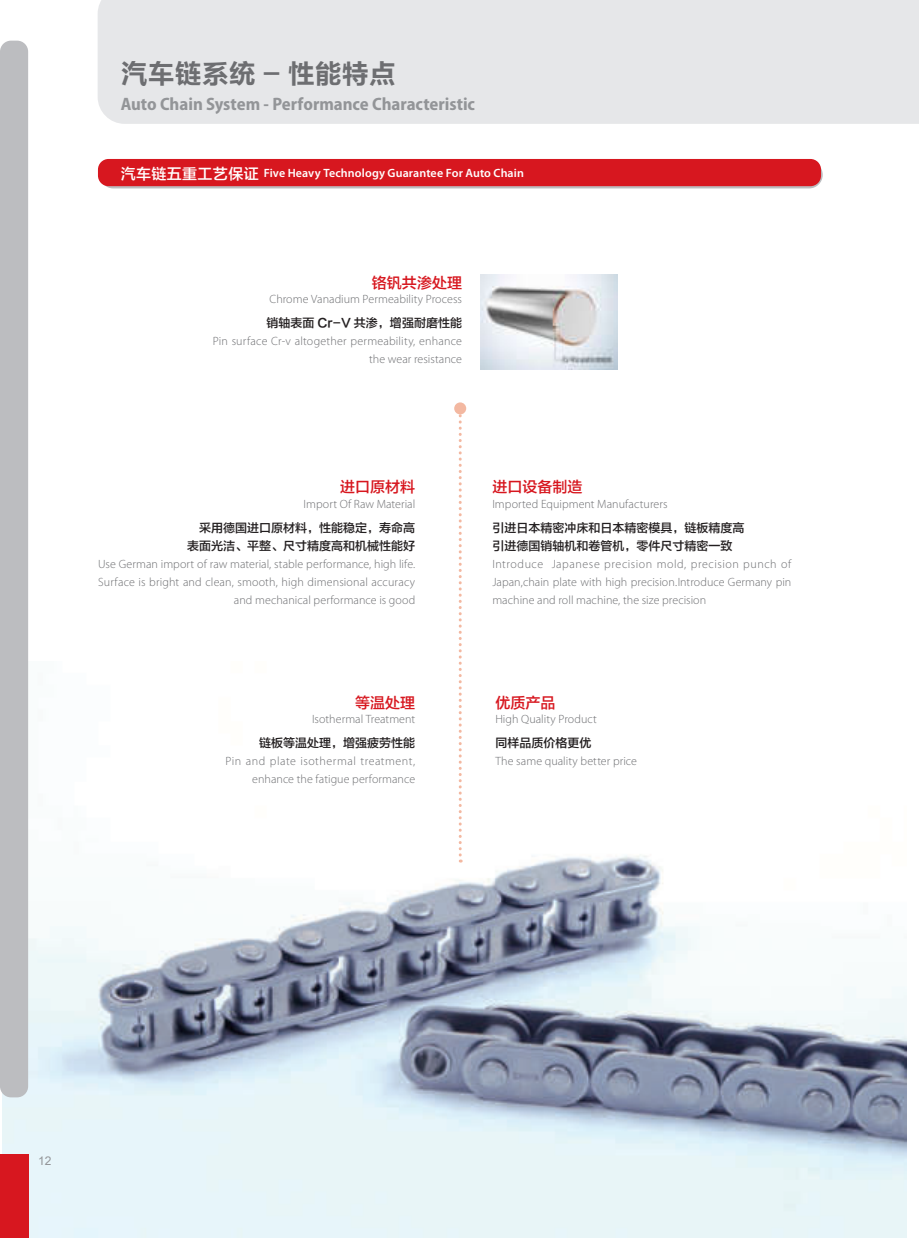
<style>
.page{position:relative;width:919px;height:1238px;background:#fff}
.page>*{position:absolute;margin:0;border:0;box-sizing:border-box;transform-origin:0 0}
.t1{font:27px "FZLTCHK GBK1 0";color:#6d6e71}
.t2{font:700 semi-condensed 18px "Myriad Pro";color:#939598}
.t3{font:15px "FZLTZHK GBK1 0";color:#d7171f}
.t4{font:300 12px/18px "Myriad Pro";letter-spacing:.01em;color:#6d6e71;text-align:right}
.t5{font:12px/18px "FZLTZHK GBK1 0";color:#231f20;text-align:right}
.t6{font:300 12px/18px "Myriad Pro";letter-spacing:.035em;color:#6d6e71;text-align:right}
.t7{font:600 12px "Myriad Pro";letter-spacing:.01em;color:#fff}
.t8{font:12px "Arial";color:#939598}
.s1{font-family:"FZLTZHK GBK1 0";font-weight:400;font-size:15px}
.s2{font-family:"Adobe Song Std"}
</style>
<div class="page">
<div style="left:98px;top:0;width:820px;height:124px;background:#e6e7e9"></div>
<img style="left:2px;top:662px;width:904px;height:575px">
<div style="left:100px;top:161px;width:722px;height:27px;background:#c19da1;border-radius:14px"></div>
<div style="left:98px;top:159px;width:723px;height:27px;background:#d7171f;border-radius:11px"></div>
<div style="left:0;top:1154px;width:28px;height:83px;background:#d7171f"></div>
<div style="left:0;top:41px;width:28px;height:1056px;background:#bcbdc0;border-radius:11px"></div>
<img style="left:480px;top:275px;width:137px;height:94px">
<svg style="left:458px;top:414px;width:3px;height:448px"></svg>
<div style="left:454px;top:402px;width:12px;height:12px;background:#f3b8a1;border-radius:50%"></div>
<h1 class="t1" style="left:121px;top:59px;width:276px">汽车链系统 - 性能特点</h1>
<h2 class="t2" style="left:121px;top:97px;width:356px">Auto Chain System - Performance Characteristic</h2>
<p class="t7" style="left:121px;top:169px;width:404px"><span class="s1">汽车链五重工艺保证</span> Five Heavy Technology Guarantee For Auto Chain</p>
<p class="t3" style="left:372px;top:274px;width:91px">铬钒共渗处理</p>
<p class="t4" style="left:269px;top:291px;width:194px">Chrome Vanadium Permeability Process</p>
<p class="t5" style="left:266px;top:314px;width:197px">销轴表面 Cr-V 共渗，增强耐磨性能</p>
<p class="t4" style="left:213px;top:333px;width:251px">Pin surface Cr-v altogether permeability, enhance the wear resistance</p>
<p class="t3" style="left:340px;top:479px;width:76px">进口原材料</p>
<p class="t4" style="left:303px;top:495px;width:113px">Import Of Raw Material</p>
<p class="t5" style="left:187px;top:519px;width:230px">采用德国进口原材料，性能稳定，寿命高表面光洁、平整、尺寸精度高和机械性能好</p>
<p class="t4" style="left:98px;top:555px;width:318px">Use German import of raw material, stable performance, high life.<br>Surface is bright and clean, smooth, high dimensional accuracy and mechanical performance is good</p>
<p class="t3" style="left:355px;top:694px;width:61px">等温处理</p>
<p class="t4" style="left:312px;top:710px;width:105px">Isothermal Treatment</p>
<p class="t5" style="left:259px;top:734px;width:158px">链板等温处理，增强疲劳性能</p>
<p class="t6" style="left:225px;top:752px;width:191px">Pin and plate isothermal treatment, enhance the fatigue performance</p>
<p class="t3" style="left:492px;top:479px;width:91px">进口设备制造</p>
<p class="t4" style="left:492px;top:495px;width:177px">Imported Equipment Manufacturers</p>
<p class="t5" style="left:492px;top:519px;width:254px;text-align:left">引进日本精密冲床和日本精密模具，链板精度高引进德国销轴机和卷管机，零件尺寸精密一致</p>
<p class="t4" style="left:492px;top:555px;width:300px;text-align:justify">Introduce Japanese precision mold, precision punch of Japan,chain plate with high precision<span class="s2">.</span>Introduce Germany pin machine and roll machine, the size precision</p>
<p class="t3" style="left:495px;top:694px;width:61px">优质产品</p>
<p class="t4" style="left:495px;top:710px;width:103px">High Quality Product</p>
<p class="t5" style="left:495px;top:734px;width:98px">同样品质价格更优</p>
<p class="t4" style="left:495px;top:752px;width:143px">The same quality better price</p>
<p class="t8" style="left:38px;top:1153px;width:15px">12</p>
</div>
